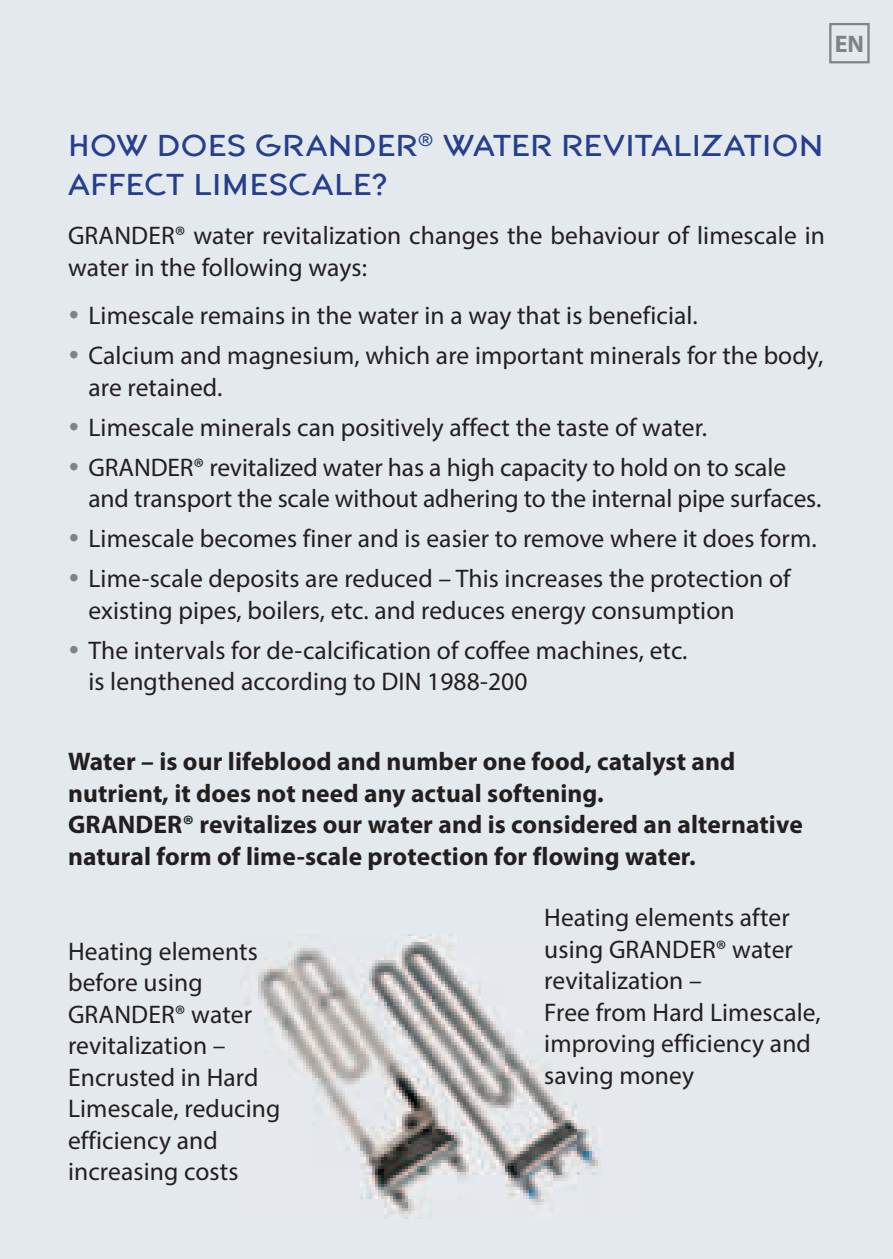
<style>
.page{position:relative;width:893px;height:1259px;background:#e4e9ed}
.page>*{position:absolute;margin:0;border:0;box-sizing:border-box;transform-origin:0 0}
.t1{font:30px/39px "Grander";letter-spacing:.01em;color:#253f8e}
.t2{font:25.5px/31.5px "Myriad Pro";letter-spacing:.005em;color:#231f20}
.t3{font:700 25.5px/31.5px "Myriad Pro";letter-spacing:.005em;color:#231f20}
.t4{font:700 24px "Myriad Pro";color:#808285}
.s1{color:#808285}
</style>
<div class="page">
<img style="left:246px;top:934px;width:355px;height:284px">
<div style="left:829px;top:23px;width:41px;height:40px;border:2px solid #808285"></div>
<p class="t4" style="left:835px;top:32px;width:31px">EN</p>
<p class="t1" style="left:68px;top:127px;width:757px">HOW DOES GRANDER<sup>®</sup> WATER REVITALIZATION<br>AFFECT LIMESCALE?</p>
<p class="t2" style="left:68px;top:222px;width:758px">GRANDER® water revitalization changes the behaviour of limescale in water in the following ways:</p>
<p class="t2" style="left:68px;top:302px;width:631px"><span class="s1">•</span> Limescale remains in the water in a way that is beneficial.</p>
<p class="t2" style="left:88px;top:342px;width:736px;text-indent:-20px"><span class="s1">•</span> Calcium and magnesium, which are important minerals for the body, are retained.</p>
<p class="t2" style="left:68px;top:413px;width:640px"><span class="s1">•</span> Limescale minerals can positively affect the taste of water.</p>
<p class="t2" style="left:88px;top:453px;width:734px;text-indent:-20px"><span class="s1">•</span> GRANDER® revitalized water has a high capacity to hold on to scale and transport the scale without adhering to the internal pipe surfaces.</p>
<p class="t2" style="left:68px;top:525px;width:750px"><span class="s1">•</span> Limescale becomes finer and is easier to remove where it does form.</p>
<p class="t2" style="left:88px;top:565px;width:704px;text-indent:-20px"><span class="s1">•</span> Lime-scale deposits are reduced – This increases the protection of existing pipes, boilers, etc. and reduces energy consumption</p>
<p class="t2" style="left:88px;top:636px;width:601px;text-indent:-20px"><span class="s1">•</span> The intervals for de-calcification of coffee machines, etc. is lengthened according to DIN 1988-200</p>
<p class="t3" style="left:68px;top:747px;width:736px">Water – is our lifeblood and number one food, catalyst and nutrient, it does not need any actual softening.<br>GRANDER® revitalizes our water and is considered an alternative natural form of lime-scale protection for flowing water.</p>
<p class="t2" style="left:68px;top:937px;width:214px">Heating elements before using<br>GRANDER® water revitalization –<br>Encrusted in Hard<br>Limescale, reducing efficiency and increasing costs</p>
<p class="t2" style="left:544px;top:904px;width:278px">Heating elements after using GRANDER® water revitalization –<br>Free from Hard Limescale, improving efficiency and saving money</p>
</div>
